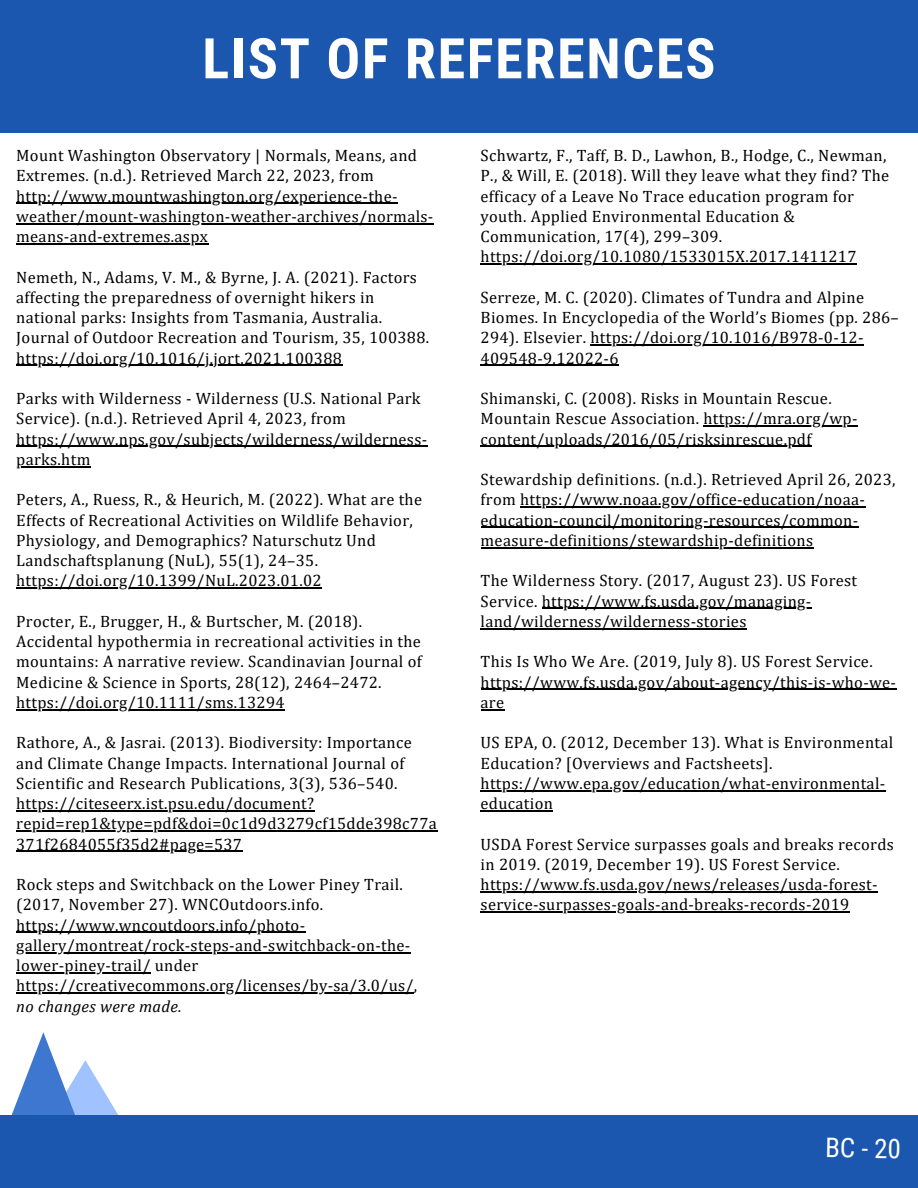
<style>
.page{position:relative;width:918px;height:1188px;background:#fff}
.page>*{position:absolute;margin:0;border:0;box-sizing:border-box;transform-origin:0 0}
.t1{font:700 56.1px "Roboto Condensed";letter-spacing:.03em;color:#fff}
.t2{font:27px "Roboto Condensed";color:#fff}
.t3{font:16.5px/20.2px "Cambria";letter-spacing:.02em;color:#000}
.s1{font-style:italic}
</style>
<div class="page">
<div style="left:0;top:0;width:918px;height:132px;background:#1b56af"></div>
<svg style="left:11px;top:1032px;width:107px;height:83px"></svg>
<div style="left:0;top:1115px;width:918px;height:73px;background:#1b56af"></div>
<hr style="left:16px;top:203px;width:382px;height:1px;background:#000">
<hr style="left:16px;top:223px;width:418px;height:1px;background:#000">
<hr style="left:16px;top:243px;width:192px;height:1px;background:#000">
<hr style="left:16px;top:365px;width:326px;height:1px;background:#000">
<hr style="left:16px;top:446px;width:412px;height:1px;background:#000">
<hr style="left:16px;top:466px;width:75px;height:1px;background:#000">
<hr style="left:16px;top:587px;width:306px;height:2px;background:#000">
<hr style="left:16px;top:709px;width:269px;height:1px;background:#000">
<hr style="left:16px;top:810px;width:298px;height:1px;background:#000">
<hr style="left:16px;top:830px;width:421px;height:2px;background:#000">
<hr style="left:16px;top:851px;width:226px;height:1px;background:#000">
<hr style="left:16px;top:932px;width:290px;height:1px;background:#000">
<hr style="left:16px;top:952px;width:395px;height:1px;background:#000">
<hr style="left:16px;top:972px;width:135px;height:1px;background:#000">
<hr style="left:16px;top:992px;width:398px;height:2px;background:#000">
<hr style="left:481px;top:263px;width:376px;height:2px;background:#000">
<hr style="left:590px;top:344px;width:274px;height:2px;background:#000">
<hr style="left:481px;top:365px;width:138px;height:1px;background:#000">
<hr style="left:703px;top:425px;width:155px;height:2px;background:#000">
<hr style="left:481px;top:446px;width:331px;height:1px;background:#000">
<hr style="left:520px;top:506px;width:345px;height:2px;background:#000">
<hr style="left:481px;top:527px;width:378px;height:1px;background:#000">
<hr style="left:481px;top:547px;width:333px;height:1px;background:#000">
<hr style="left:542px;top:608px;width:270px;height:1px;background:#000">
<hr style="left:481px;top:628px;width:266px;height:1px;background:#000">
<hr style="left:481px;top:689px;width:415px;height:1px;background:#000">
<svg style="left:481px;top:709px;width:24px;height:1px"></svg>
<hr style="left:481px;top:790px;width:405px;height:1px;background:#000">
<hr style="left:481px;top:810px;width:72px;height:1px;background:#000">
<hr style="left:481px;top:891px;width:397px;height:1px;background:#000">
<hr style="left:481px;top:911px;width:369px;height:2px;background:#000">
<p class="t1" style="left:202px;top:26px;width:515px">LIST OF REFERENCES</p>
<p class="t3" style="left:16px;top:145px;width:419px">Mount Washington Observatory | Normals, Means, and Extremes. (n.d.). Retrieved March 22, 2023, from http://www.mountwashington.org/experience-the&shy;weather/mount-washington-weather-archives/normals&shy;means-and-extremes.aspx</p>
<p class="t3" style="left:16px;top:266px;width:415px">Nemeth, N., Adams, V. M., &amp; Byrne, J. A. (2021). Factors affecting the preparedness of overnight hikers in national parks: Insights from Tasmania, Australia.<br>Journal of Outdoor Recreation and Tourism, 35, 100388. https://doi.org/10.1016/j.jort.2021.100388</p>
<p class="t3" style="left:16px;top:388px;width:413px">Parks with Wilderness - Wilderness (U.S. National Park Service). (n.d.). Retrieved April 4, 2023, from https://www.nps.gov/subjects/wilderness/wilderness&shy;parks.htm</p>
<p class="t3" style="left:16px;top:489px;width:407px">Peters, A., Ruess, R., &amp; Heurich, M. (2022). What are the Effects of Recreational Activities on Wildlife Behavior, Physiology, and Demographics? Naturschutz Und Landschaftsplanung (NuL), 55(1), 24–35. https://doi.org/10.1399/NuL.2023.01.02</p>
<p class="t3" style="left:16px;top:611px;width:407px">Procter, E., Brugger, H., &amp; Burtscher, M. (2018).<br>Accidental hypothermia in recreational activities in the mountains: A narrative review. Scandinavian Journal of Medicine &amp; Science in Sports, 28(12), 2464–2472. https://doi.org/10.1111/sms.13294</p>
<p class="t3" style="left:16px;top:732px;width:422px">Rathore, A., &amp; Jasrai. (2013). Biodiversity: Importance and Climate Change Impacts. International Journal of Scientific and Research Publications, 3(3), 536–540. https://citeseerx.ist.psu.edu/document? repid=rep1&amp;type=pdf&amp;doi=0c1d9d3279cf15dde398c77a 371f2684055f35d2#page=537</p>
<p class="t3" style="left:16px;top:874px;width:403px">Rock steps and Switchback on the Lower Piney Trail. (2017, November 27). WNCOutdoors.info. https://www.wncoutdoors.info/photo&shy;gallery/montreat/rock-steps-and-switchback-on-the&shy;lower-piney-trail/ under https://creativecommons.org/licenses/by-sa/3.0/us/, <span class="s1">no changes were made.</span></p>
<p class="t3" style="left:481px;top:145px;width:410px">Schwartz, F., Taff, B. D., Lawhon, B., Hodge, C., Newman, P., &amp; Will, E. (2018). Will they leave what they find? The efficacy of a Leave No Trace education program for youth. Applied Environmental Education &amp; Communication, 17(4), 299–309. https://doi.org/10.1080/1533015X.2017.1411217</p>
<p class="t3" style="left:481px;top:287px;width:420px">Serreze, M. C. (2020). Climates of Tundra and Alpine Biomes. In Encyclopedia of the World’s Biomes (pp. 286– 294). Elsevier. https://doi.org/10.1016/B978-0-12- 409548-9.12022-6</p>
<p class="t3" style="left:481px;top:388px;width:378px">Shimanski, C. (2008). Risks in Mountain Rescue.<br>Mountain Rescue Association. https://mra.org/wp&shy;content/uploads/2016/05/risksinrescue.pdf</p>
<p class="t3" style="left:481px;top:469px;width:416px">Stewardship definitions. (n.d.). Retrieved April 26, 2023, from https://www.noaa.gov/office-education/noaa&shy;education-council/monitoring-resources/common&shy;measure-definitions/stewardship-definitions</p>
<p class="t3" style="left:481px;top:570px;width:378px">The Wilderness Story. (2017, August 23). US Forest<br>Service. https://www.fs.usda.gov/managing&shy;land/wilderness/wilderness-stories</p>
<p class="t3" style="left:481px;top:651px;width:417px">This Is Who We Are. (2019, July 8). US Forest Service. https://www.fs.usda.gov/about-agency/this-is-who-we&shy;are</p>
<p class="t3" style="left:481px;top:732px;width:414px">US EPA, O. (2012, December 13). What is Environmental Education? [Overviews and Factsheets]. https://www.epa.gov/education/what-environmental&shy;education</p>
<p class="t3" style="left:481px;top:833px;width:415px">USDA Forest Service surpasses goals and breaks records in 2019. (2019, December 19). US Forest Service. https://www.fs.usda.gov/news/releases/usda-forest&shy;service-surpasses-goals-and-breaks-records-2019</p>
<p class="t2" style="left:826px;top:1132px;width:77px;rotate:1deg">BC - 20</p>
</div>
